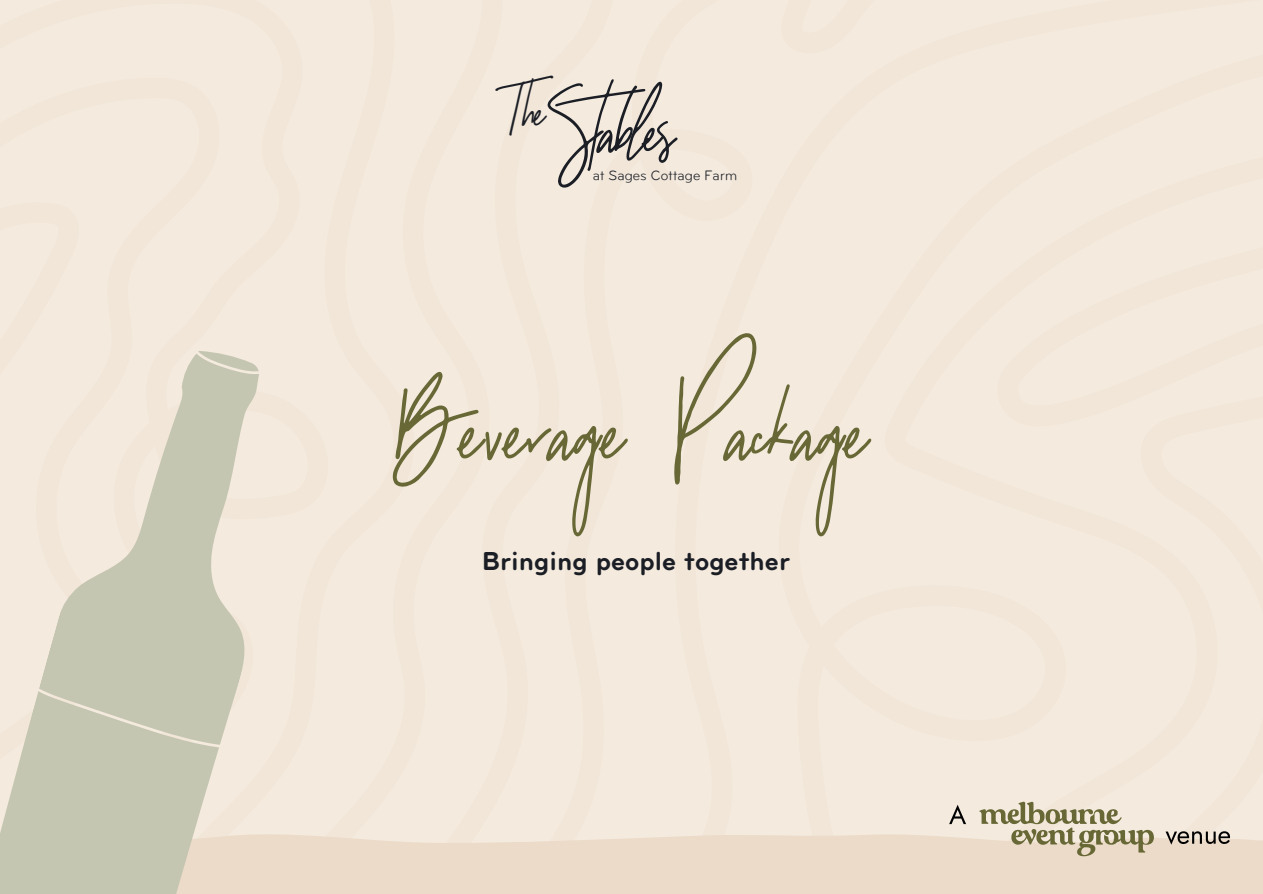
<style>
.page{position:relative;width:1263px;height:894px;background:#fff}
.page>*{position:absolute;margin:0;border:0;box-sizing:border-box;transform-origin:0 0}
.t1{font:78px "Sydney Alternate";color:#686836}
.t2{font:58.65px "Sydney Alternate";letter-spacing:-.065em;color:#1b1e25}
.t3{font:39.15px "Sydney Alternate";color:#1b1e25}
.t4{font:700 27px "Bryant";color:#1b1e25}
.t5{font:14.1px "Bryant";color:#1b1e25}
</style>
<div class="page">
<div style="left:1130px;top:0;width:133px;height:830px;background:#f4eade"></div>
<div style="left:732px;top:0;width:398px;height:830px;background:#f4eade"></div>
<div style="left:509px;top:0;width:223px;height:830px;background:#f4eade"></div>
<div style="left:419px;top:0;width:90px;height:830px;background:#f4eade"></div>
<div style="left:329px;top:0;width:90px;height:830px;background:#f4eade"></div>
<div style="left:0;top:0;width:329px;height:830px;background:#f4eade"></div>
<div style="left:0;top:78px;width:225px;height:736px;background:#f4eade"></div>
<div style="left:0;top:197px;width:80px;height:300px;background:#f4eade"></div>
<svg style="left:221px;top:830px;width:1042px;height:63px;fill:#ebdbc8"></svg>
<svg style="left:0;top:691px;width:221px;height:202px"></svg>
<svg style="left:36px;top:337px;width:285px;height:411px;fill:#f1e6d8"></svg>
<svg style="left:197px;top:346px;width:64px;height:28px"></svg>
<svg style="left:979px;top:801px;width:175px;height:55px"></svg>
<svg style="left:949px;top:804px;width:17px;height:19px"></svg>
<svg style="left:1165px;top:831px;width:65px;height:13px"></svg>
<h3 class="t3" style="left:509px;top:88px;width:60px">Th e</h3>
<h2 class="t2" style="left:556px;top:94px;width:130px">Stables</h2>
<p class="t5" style="left:593px;top:167px;width:146px">at Sages Cottage Farm</p>
<h1 class="t1" style="left:403px;top:383px;width:468px">Beverage Package</h1>
<p class="t4" style="left:482px;top:551px;width:310px">Bringing people together</p>
</div>
